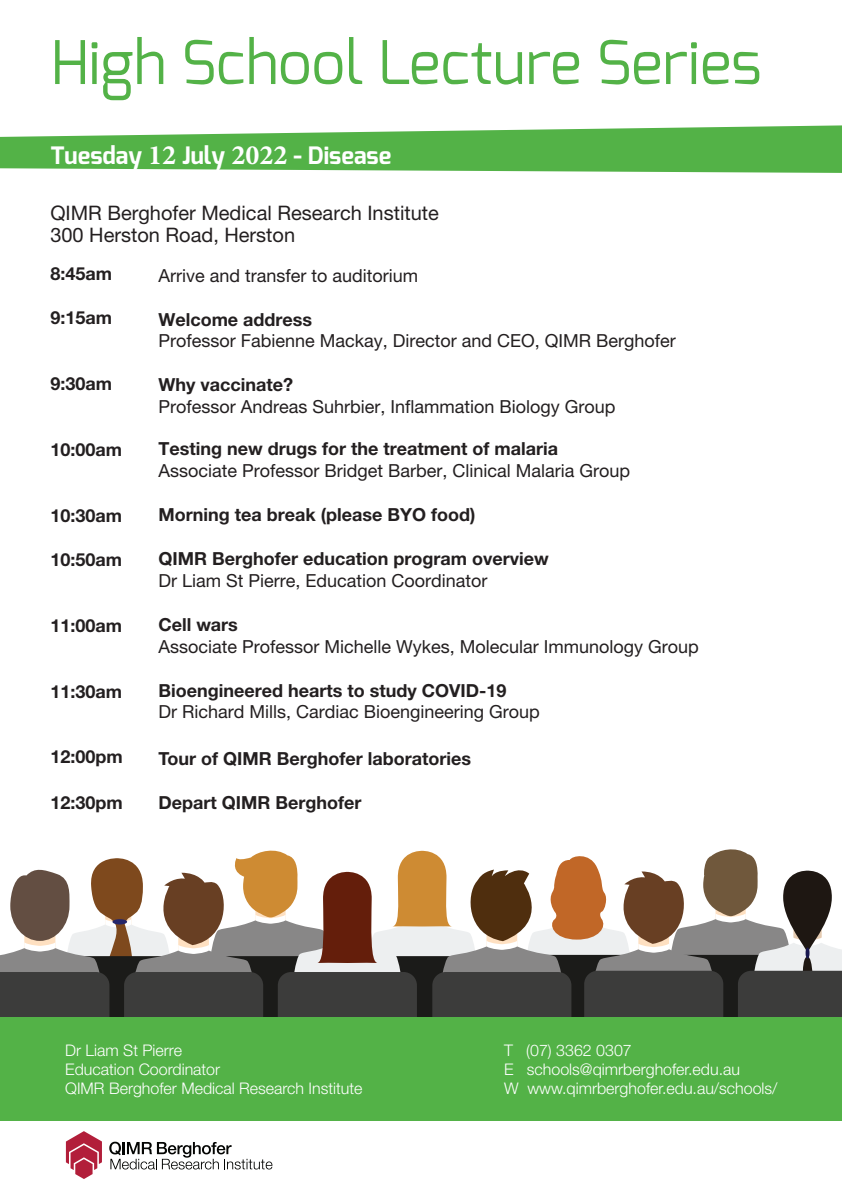
<style>
.page{position:relative;width:842px;height:1191px;background:#fff}
.page>*{position:absolute;margin:0;border:0;box-sizing:border-box;transform-origin:0 0}
.t1{font:60px "Exo";color:#53b247}
.t2{font:700 24px "Exo";color:#fff}
.t3{font:20px/22.6px "Helvetica Neue LT Std";color:#231f20}
.t4{font:18px/21.7px "Helvetica Neue LT Std";color:#231f20}
.t5{font:700 18px/21.7px "Helvetica Neue LT Std";color:#231f20}
.t6{font:300 16px "Helvetica Neue LT Std";color:#fff}
.t7{font:300 14px "Helvetica Neue LT Std";color:#fff}
.s1{font-family:"Minion Pro";font-size:28px}
.s2{font-weight:700}
.s3{font-weight:400}
</style>
<div class="page">
<svg style="left:0;top:125px;width:842px;height:48px;fill:#53b247"></svg>
<svg style="left:0;top:849px;width:842px;height:169px"></svg>
<svg style="left:109px;top:1141px;width:163px;height:28px"></svg>
<svg style="left:66px;top:1131px;width:36px;height:48px"></svg>
<div style="left:0;top:1018px;width:842px;height:103px;background:#53b247"></div>
<p class="t1" style="left:50px;top:24px;width:713px">High School Lecture Series</p>
<p class="t2" style="left:50px;top:139px;width:342px">Tuesday <span class="s1">12</span> July <span class="s1">2022</span> - Disease</p>
<p class="t3" style="left:50px;top:201px;width:390px">QIMR Berghofer Medical Research Institute<br>300 Herston Road, Herston</p>
<p class="t5" style="left:50px;top:263px;width:63px">8:45am</p>
<p class="t5" style="left:50px;top:307px;width:63px">9:15am</p>
<p class="t5" style="left:50px;top:373px;width:63px">9:30am</p>
<p class="t5" style="left:50px;top:439px;width:73px">10:00am</p>
<p class="t5" style="left:50px;top:505px;width:73px">10:30am</p>
<p class="t5" style="left:50px;top:549px;width:73px">10:50am</p>
<p class="t5" style="left:50px;top:615px;width:73px">11:00am</p>
<p class="t5" style="left:50px;top:681px;width:73px">11:30am</p>
<p class="t5" style="left:50px;top:746px;width:74px">12:00pm</p>
<p class="t5" style="left:50px;top:791px;width:74px">12:30pm</p>
<p class="t4" style="left:158px;top:264px;width:261px">Arrive and transfer to auditorium</p>
<p class="t4" style="left:158px;top:308px;width:519px"><span class="s2">Welcome address<br></span>Professor Fabienne Mackay, Director and CEO, QIMR Berghofer</p>
<p class="t4" style="left:158px;top:373px;width:459px"><span class="s2">Why vaccinate?<br></span>Professor Andreas Suhrbier, Inflammation Biology Group</p>
<p class="t4" style="left:158px;top:438px;width:473px"><span class="s2">Testing new drugs for the treatment of malaria<br></span>Associate Professor Bridget Barber, Clinical Malaria Group</p>
<p class="t5" style="left:158px;top:503px;width:318px">Morning tea break (please BYO food)</p>
<p class="t5" style="left:158px;top:547px;width:392px">QIMR Berghofer education program overview<br><span class="s3">Dr Liam St Pierre, Education Coordinator</span></p>
<p class="t4" style="left:158px;top:613px;width:542px"><span class="s2">Cell wars<br></span>Associate Professor Michelle Wykes, Molecular Immunology Group</p>
<p class="t4" style="left:158px;top:680px;width:383px;line-height:20.7px"><span class="s2">Bioengineered hearts to study COVID-19<br></span>Dr Richard Mills, Cardiac Bioengineering Group</p>
<p class="t5" style="left:158px;top:747px;width:314px">Tour of QIMR Berghofer laboratories</p>
<p class="t5" style="left:158px;top:791px;width:204px">Depart QIMR Berghofer</p>
<p class="t6" style="left:65px;top:1040px;width:118px">Dr Liam St Pierre</p>
<p class="t6" style="left:504px;top:1040px;width:129px">T (07) 3362 0307</p>
<p class="t6" style="left:65px;top:1059px;width:157px">Education Coordinator</p>
<p class="t6" style="left:504px;top:1059px;width:237px">E schools@qimrberghofer.edu.au</p>
<p class="t6" style="left:65px;top:1078px;width:299px">QIMR Berghofer Medical Research Institute</p>
<p class="t6" style="left:504px;top:1078px;width:275px">W www.qimrberghofer.edu.au/schools/</p>
<p class="t7" style="left:79px;top:1071px;width:104px">Dr Liam St Pierre</p>
<p class="t7" style="left:475px;top:1071px;width:113px">T (07) 3362 0307</p>
</div>
